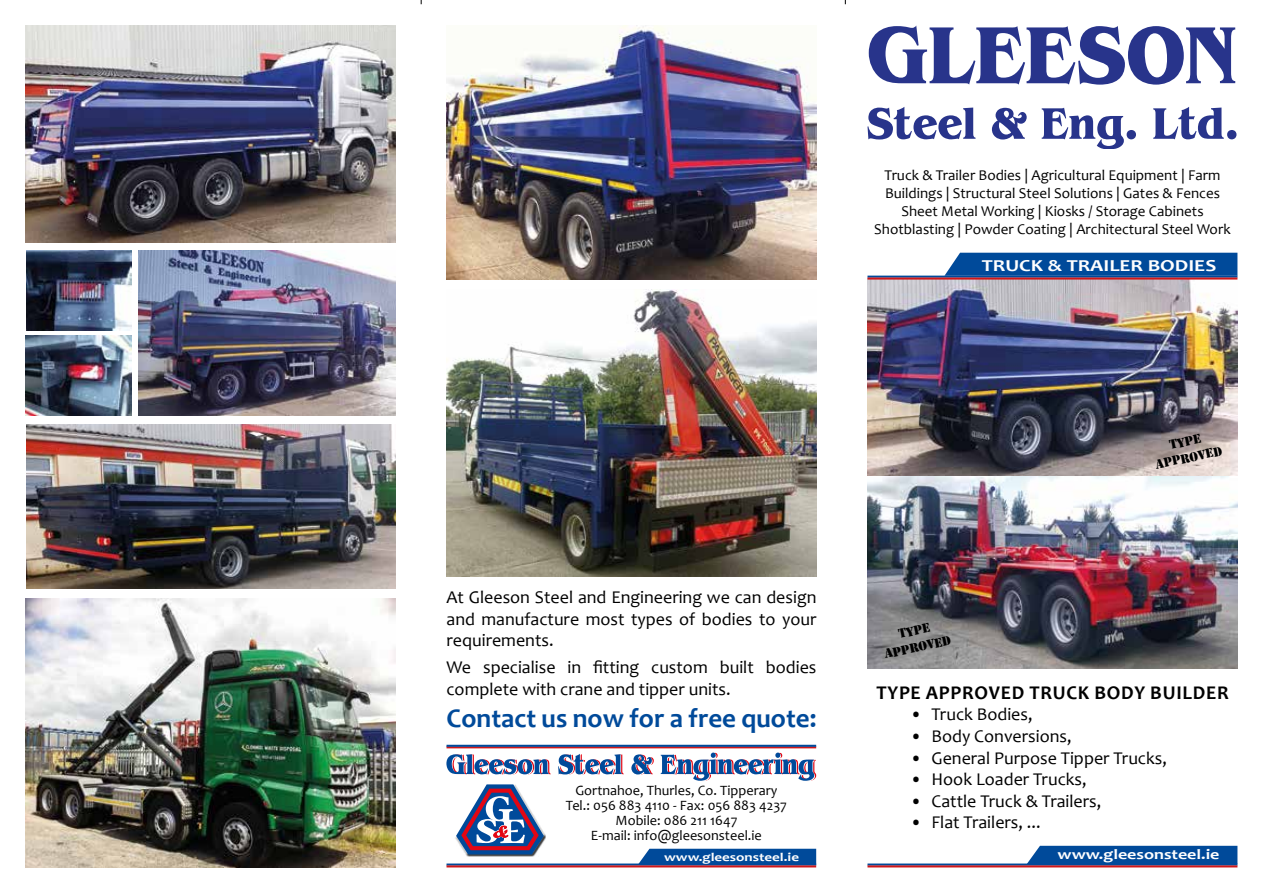
<style>
.page{position:relative;width:1263px;height:893px;background:#fff}
.page>*{position:absolute;margin:0;border:0;box-sizing:border-box;transform-origin:0 0}
.t1{font:700 27px "Candara";color:#004a9a}
.t2{font:700 19.5px "Candara";letter-spacing:.04em;color:#000}
.t3{font:18px/21.6px "Candara";color:#000;text-align:justify}
.t4{font:700 16.8px "Candara";color:#fff;scale:1.25 1}
.t5{font:15px/18px "Candara";color:#000;text-align:center}
.t6{font:700 14.4px "Candara";color:#fff;scale:1.25 1}
.t7{font:14.25px/15px "Candara";color:#000;text-align:center}
.t8{font:12px/16.5px "Stencil Std";color:#000;text-align:center}
.t9{font:700 12px "Candara";color:#fff;scale:1.25 1}
</style>
<div class="page">
<div style="left:454px;top:784px;width:92px;height:73px;background:#000;opacity:.75"></div>
<svg style="left:456px;top:784px;width:88px;height:70px"></svg>
<svg style="left:446px;top:754px;width:105px;height:21px"></svg>
<svg style="left:558px;top:754px;width:66px;height:21px"></svg>
<svg style="left:631px;top:754px;width:23px;height:21px"></svg>
<svg style="left:661px;top:753px;width:155px;height:28px"></svg>
<hr style="left:446px;top:746px;width:370px;height:2px;background:#cd171a">
<hr style="left:446px;top:745px;width:370px;height:2px;background:#004a9a">
<hr style="left:446px;top:863px;width:370px;height:3px;background:#004a9a">
<hr style="left:867px;top:863px;width:370px;height:3px;background:#004a9a">
<div style="left:638px;top:849px;width:178px;height:15px;background:#004a9a"></div>
<div style="left:1027px;top:846px;width:210px;height:18px;background:#004a9a"></div>
<svg style="left:869px;top:26px;width:366px;height:59px"></svg>
<svg style="left:867px;top:107px;width:108px;height:33px"></svg>
<svg style="left:992px;top:108px;width:35px;height:32px"></svg>
<svg style="left:1042px;top:108px;width:82px;height:40px"></svg>
<div style="left:1126px;top:130px;width:10px;height:9px;background:#28348b;border-radius:50%"></div>
<svg style="left:1153px;top:107px;width:71px;height:33px"></svg>
<div style="left:1227px;top:130px;width:9px;height:9px;background:#28348b;border-radius:50%"></div>
<hr style="left:867px;top:865px;width:370px;height:2px;background:#cd171a">
<hr style="left:446px;top:865px;width:370px;height:2px;background:#cd171a">
<img style="left:26px;top:598px;width:369px;height:269px">
<img style="left:446px;top:289px;width:370px;height:287px">
<img style="left:446px;top:26px;width:370px;height:254px">
<img style="left:26px;top:26px;width:369px;height:216px">
<img style="left:26px;top:251px;width:106px;height:79px">
<img style="left:26px;top:336px;width:106px;height:79px">
<img style="left:138px;top:251px;width:257px;height:164px">
<img style="left:867px;top:280px;width:370px;height:389px">
<svg style="left:944px;top:253px;width:293px;height:23px;background:#08509d"></svg>
<hr style="left:867px;top:276px;width:370px;height:2px;background:#004a9a">
<hr style="left:867px;top:277px;width:370px;height:3px;background:#cd171a">
<img style="left:26px;top:424px;width:369px;height:165px">
<p class="t5" style="left:874px;top:166px;width:358px">Truck &amp; Trailer Bodies | Agricultural Equipment | Farm Buildings | Structural Steel Solutions | Gates &amp; Fences Sheet Metal Working | Kiosks / Storage Cabinets Shotblasting | Powder Coating | Architectural Steel Work</p>
<p class="t4" style="left:982px;top:255px;width:189px">TRUCK &amp; TRAILER BODIES</p>
<p class="t8" style="left:1150px;top:441px;width:69px;rotate:-12deg">TYPE<br>APPROVED</p>
<p class="t3" style="left:446px;top:586px;width:371px">At Gleeson Steel and Engineering we can design and manufacture most types of bodies to your requirements.</p>
<p class="t3" style="left:446px;top:656px;width:371px">We specialise in fitting custom built bodies complete with crane and tipper units.</p>
<h1 class="t1" style="left:446px;top:702px;width:371px">Contact us now for a free quote:</h1>
<p class="t8" style="left:879px;top:630px;width:69px;rotate:-12deg">TYPE<br>APPROVED</p>
<p class="t2" style="left:876px;top:681px;width:354px">TYPE APPROVED TRUCK BODY BUILDER</p>
<p class="t3" style="left:910px;top:704px;width:124px">• Truck Bodies,</p>
<p class="t3" style="left:910px;top:725px;width:163px">• Body Conversions,</p>
<p class="t3" style="left:910px;top:747px;width:258px">• General Purpose Tipper Trucks,</p>
<p class="t3" style="left:910px;top:769px;width:178px">• Hook Loader Trucks,</p>
<p class="t3" style="left:910px;top:790px;width:193px">• Cattle Truck &amp; Trailers,</p>
<p class="t3" style="left:910px;top:812px;width:132px">• Flat Trailers, ...</p>
<p class="t7" style="left:566px;top:783px;width:223px">Gortnahoe, Thurles, Co. Tipperary<br>Tel.: 056 883 4110 - Fax: 056 883 4237<br>Mobile: 086 211 1647<br>E-mail: info@gleesonsteel.ie</p>
<p class="t9" style="left:664px;top:849px;width:109px">www.gleesonsteel.ie</p>
<p class="t6" style="left:1057px;top:846px;width:131px">www.gleesonsteel.ie</p>
</div>
